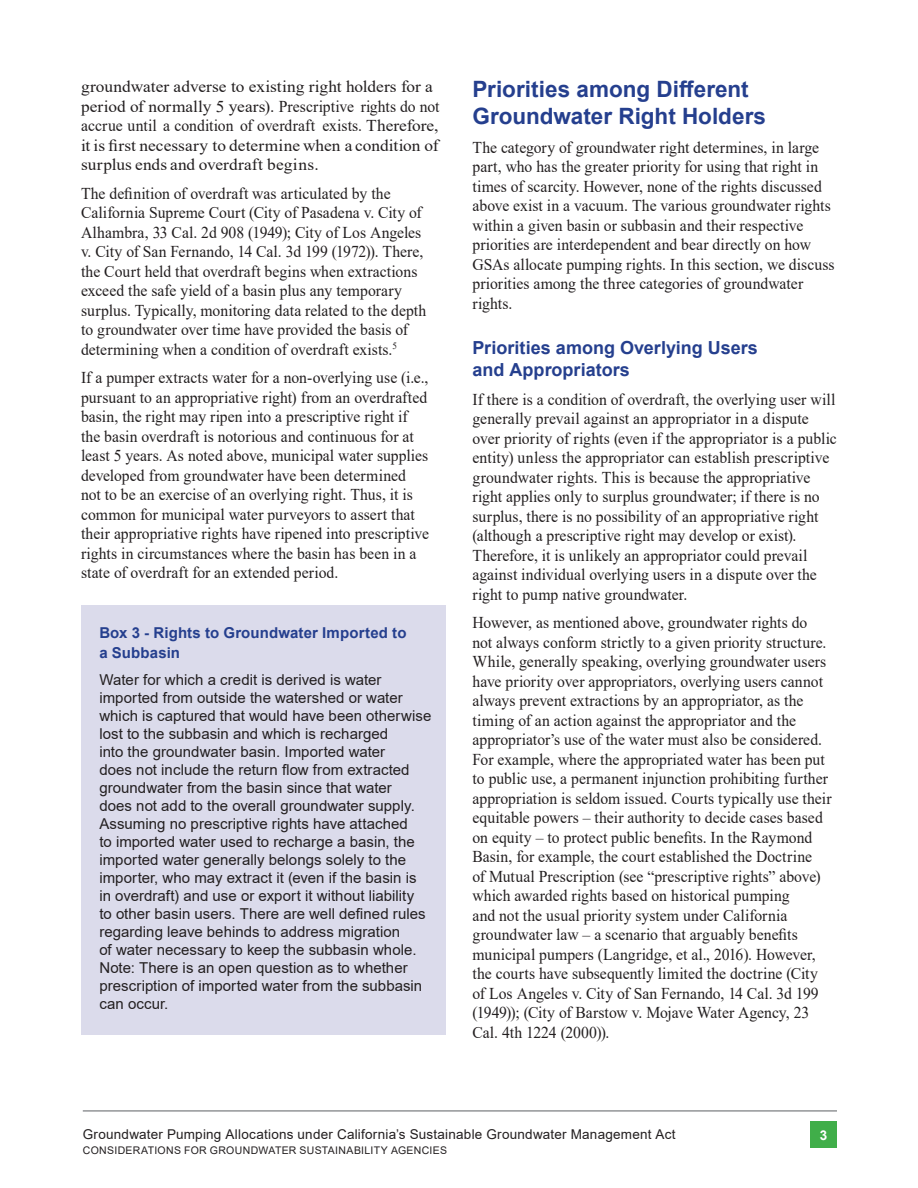
<style>
.page{position:relative;width:918px;height:1188px;background:#fff}
.page>*{position:absolute;margin:0;border:0;box-sizing:border-box;transform-origin:0 0}
.EDF_Head_2{font:700 22.5px/27px "Arial";color:#253f8e}
.EDF_Head_3{font:700 18px/22.5px "Arial";color:#253f8e}
.t1{font:16.5px/19.5px "Times New Roman";color:#231f20;scale:.95 1}
.t2{font:16.5px/19.5px "Times New Roman";color:#231f20;scale:1.05 1}
.NEW_Box_text_style{font:15px/18px "Arial";letter-spacing:.005em;color:#231f20}
.EDF_Box_1_Title{font:700 15px/19.5px "Arial";letter-spacing:.01em;color:#253f8e}
.t3{font:13.5px "Arial";letter-spacing:.015em;color:#231f20}
.t4{font:700 13.5px "Arial";color:#fff}
.t5{font:10.5px "Arial";letter-spacing:.03em;color:#231f20}
</style>
<div class="page">
<div style="left:810px;top:1121px;width:27px;height:27px;background:#40ae49"></div>
<hr style="left:83px;top:1110px;width:754px;height:2px;background:#939598">
<div style="left:81px;top:605px;width:365px;height:61px;background:#dbdbeb"></div>
<div style="left:81px;top:652px;width:365px;height:383px;background:#dbdbeb"></div>
<p class="t2" style="left:81px;top:77px;width:343px">groundwater adverse to existing right holders for a period of normally 5 years). Prescriptive rights do not accrue until a condition of overdraft exists. Therefore, it is first necessary to determine when a condition of surplus ends and overdraft begins.</p>
<p class="t1" style="left:81px;top:183px;width:365px">The definition of overdraft was articulated by the California Supreme Court (City of Pasadena v. City of Alhambra, 33 Cal. 2d 908 (1949); City of Los Angeles v. City of San Fernando, 14 Cal. 3d 199 (1972)). There, the Court held that overdraft begins when extractions exceed the safe yield of a basin plus any temporary surplus. Typically, monitoring data related to the depth to groundwater over time have provided the basis of determining when a condition of overdraft exists.<sup>5</sup></p>
<p class="t1" style="left:81px;top:368px;width:368px">If a pumper extracts water for a non-overlying use (i.e., pursuant to an appropriative right) from an overdrafted basin, the right may ripen into a prescriptive right if the basin overdraft is notorious and continuous for at least 5 years. As noted above, municipal water supplies developed from groundwater have been determined not to be an exercise of an overlying right. Thus, it is common for municipal water purveyors to assert that their appropriative rights have ripened into prescriptive rights in circumstances where the basin has been in a state of overdraft for an extended period.</p>
<p class="EDF_Box_1_Title" style="left:99px;top:624px;width:309px">Box 3 - Rights to Groundwater Imported to a Subbasin</p>
<p class="NEW_Box_text_style" style="left:99px;top:671px;width:334px">Water for which a credit is derived is water imported from outside the watershed or water which is captured that would have been otherwise lost to the subbasin and which is recharged<br>into the groundwater basin. Imported water<br>does not include the return flow from extracted groundwater from the basin since that water<br>does not add to the overall groundwater supply.<br>Assuming no prescriptive rights have attached<br>to imported water used to recharge a basin, the imported water generally belongs solely to the importer, who may extract it (even if the basin is in overdraft) and use or export it without liability<br>to other basin users. There are well defined rules regarding leave behinds to address migration<br>of water necessary to keep the subbasin whole.<br>Note: There is an open question as to whether prescription of imported water from the subbasin can occur.</p>
<p class="EDF_Head_2" style="left:472px;top:76px;width:295px">Priorities among Different<br>Groundwater Right Holders</p>
<p class="t1" style="left:472px;top:137px;width:383px">The category of groundwater right determines, in large part, who has the greater priority for using that right in times of scarcity. However, none of the rights discussed above exist in a vacuum. The various groundwater rights within a given basin or subbasin and their respective priorities are interdependent and bear directly on how GSAs allocate pumping rights. In this section, we discuss priorities among the three categories of groundwater rights.</p>
<p class="EDF_Head_3" style="left:472px;top:337px;width:287px">Priorities among Overlying Users and Appropriators</p>
<p class="t1" style="left:472px;top:389px;width:385px">If there is a condition of overdraft, the overlying user will generally prevail against an appropriator in a dispute over priority of rights (even if the appropriator is a public entity) unless the appropriator can establish prescriptive groundwater rights. This is because the appropriative right applies only to surplus groundwater; if there is no surplus, there is no possibility of an appropriative right (although a prescriptive right may develop or exist).<br>Therefore, it is unlikely an appropriator could prevail against individual overlying users in a dispute over the right to pump native groundwater.</p>
<p class="t1" style="left:472px;top:613px;width:380px">However, as mentioned above, groundwater rights do<br>not always conform strictly to a given priority structure.<br>While, generally speaking, overlying groundwater users have priority over appropriators, overlying users cannot always prevent extractions by an appropriator, as the timing of an action against the appropriator and the appropriator’s use of the water must also be considered.<br>For example, where the appropriated water has been put to public use, a permanent injunction prohibiting further appropriation is seldom issued. Courts typically use their equitable powers – their authority to decide cases based on equity – to protect public benefits. In the Raymond Basin, for example, the court established the Doctrine<br>of Mutual Prescription (see “prescriptive rights” above) which awarded rights based on historical pumping<br>and not the usual priority system under California groundwater law – a scenario that arguably benefits municipal pumpers (Langridge, et al., 2016). However, the courts have subsequently limited the doctrine (City of Los Angeles v. City of San Fernando, 14 Cal. 3d 199 (1949)); (City of Barstow v. Mojave Water Agency, 23<br>Cal. 4th 1224 (2000)).</p>
<p class="t3" style="left:83px;top:1125px;width:594px">Groundwater Pumping Allocations under California’s Sustainable Groundwater Management Act</p>
<p class="t5" style="left:83px;top:1143px;width:366px">CONSIDERATIONS FOR GROUNDWATER SUSTAINABILITY AGENCIES</p>
<p class="t4" style="left:820px;top:1126px;width:9px">3</p>
</div>
